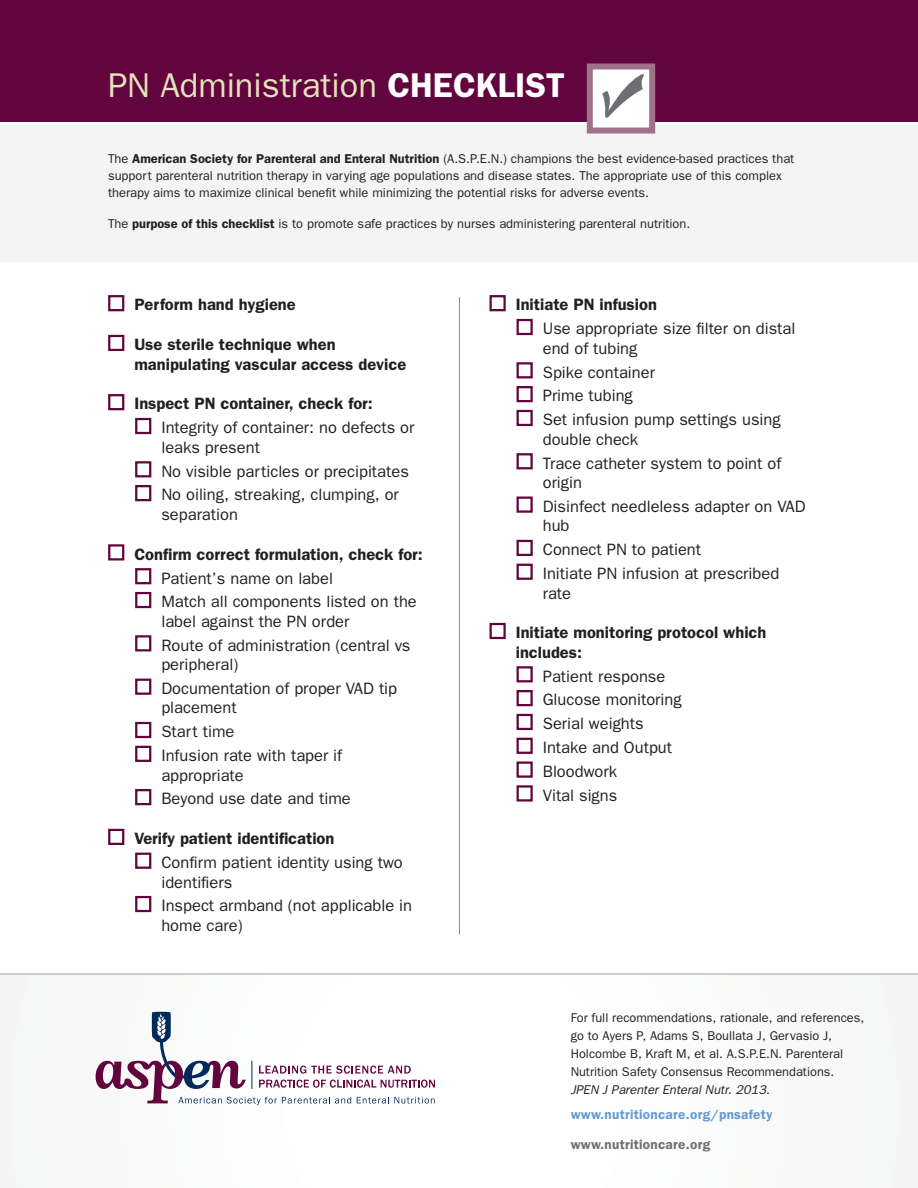
<style>
.page{position:relative;width:918px;height:1188px;background:#fff}
.page>*{position:absolute;margin:0;border:0;box-sizing:border-box;transform-origin:0 0}
.t1{font:34.5px "Franklin Gothic";color:#e5e1bc}
.t2{font:16.5px/23.9px "Franklin Gothic";color:#231f20}
.t3{font:600 16.5px/19.5px "Franklin Gothic";color:#231f20}
.t4{font:600 13.5px "Franklin Gothic";letter-spacing:.02em;color:#659bd0}
.t5{font:600 13.5px "Franklin Gothic";letter-spacing:.02em;color:#6d6f72}
.t6{font:12.9px/17.2px "Franklin Gothic";color:#231f20}
.t7{font:12.75px/18px "Franklin Gothic";color:#231f20}
.s1{font-weight:600;color:#fff}
.s2{font-weight:600}
.s3{font-style:italic}
</style>
<div class="page">
<div style="left:0;top:126px;width:918px;height:135px;background:#f4f4f4"></div>
<div style="left:0;top:0;width:918px;height:122px;background:#62053f"></div>
<div style="left:0;top:974px;width:918px;height:214px;background:#fbfbfb"></div>
<svg style="left:96px;top:1012px;width:339px;height:93px"></svg>
<hr style="left:459px;top:297px;width:1px;height:638px;background:#659bd0">
<svg style="left:108px;top:295px;width:17px;height:17px"></svg>
<svg style="left:108px;top:334px;width:17px;height:18px"></svg>
<svg style="left:108px;top:394px;width:17px;height:17px"></svg>
<svg style="left:135px;top:417px;width:17px;height:18px"></svg>
<svg style="left:135px;top:461px;width:17px;height:17px"></svg>
<svg style="left:135px;top:485px;width:17px;height:17px"></svg>
<svg style="left:108px;top:544px;width:17px;height:17px"></svg>
<svg style="left:135px;top:568px;width:17px;height:17px"></svg>
<svg style="left:135px;top:591px;width:17px;height:18px"></svg>
<svg style="left:135px;top:635px;width:17px;height:17px"></svg>
<svg style="left:135px;top:678px;width:17px;height:17px"></svg>
<svg style="left:135px;top:721px;width:17px;height:18px"></svg>
<svg style="left:135px;top:745px;width:17px;height:17px"></svg>
<svg style="left:135px;top:789px;width:17px;height:17px"></svg>
<svg style="left:108px;top:828px;width:17px;height:17px"></svg>
<svg style="left:135px;top:852px;width:17px;height:17px"></svg>
<svg style="left:135px;top:895px;width:17px;height:18px"></svg>
<svg style="left:489px;top:295px;width:17px;height:17px"></svg>
<svg style="left:516px;top:318px;width:17px;height:18px"></svg>
<svg style="left:516px;top:362px;width:17px;height:17px"></svg>
<svg style="left:516px;top:386px;width:17px;height:17px"></svg>
<svg style="left:516px;top:409px;width:17px;height:18px"></svg>
<svg style="left:516px;top:453px;width:17px;height:17px"></svg>
<svg style="left:516px;top:496px;width:17px;height:17px"></svg>
<svg style="left:516px;top:539px;width:17px;height:17px"></svg>
<svg style="left:516px;top:563px;width:17px;height:17px"></svg>
<svg style="left:489px;top:622px;width:17px;height:18px"></svg>
<svg style="left:516px;top:666px;width:17px;height:17px"></svg>
<svg style="left:516px;top:690px;width:17px;height:17px"></svg>
<svg style="left:516px;top:713px;width:17px;height:18px"></svg>
<svg style="left:516px;top:737px;width:17px;height:17px"></svg>
<svg style="left:516px;top:761px;width:17px;height:17px"></svg>
<svg style="left:516px;top:785px;width:17px;height:17px"></svg>
<hr style="left:0;top:974px;width:918px;height:1px;background:#9c9b9e">
<div style="left:587px;top:63px;width:68px;height:71px;background:#fff;border:6px solid #a1708b"></div>
<svg style="left:648px;top:74px;width:5px;height:44px"></svg>
<h1 class="t1" style="left:108px;top:65px;width:458px">PN Administration <span class="s1">Checklist</span></h1>
<p class="t6" style="left:108px;top:150px;width:688px">The <span class="s2">American Society for Parenteral and Enteral Nutrition</span> (A.S.P.E.N.) champions the best evidence-based practices that support parenteral nutrition therapy in varying age populations and disease states. The appropriate use of this complex therapy aims to maximize clinical benefit while minimizing the potential risks for adverse events.</p>
<p class="t6" style="left:108px;top:215px;width:584px">The <span class="s2">purpose of this checklist</span> is to promote safe practices by nurses administering parenteral nutrition.</p>
<p class="t3" style="left:134px;top:295px;width:163px">Perform hand hygiene</p>
<p class="t3" style="left:134px;top:334px;width:273px">Use sterile technique when manipulating vascular access device</p>
<p class="t3" style="left:134px;top:394px;width:240px">Inspect PN container, check for:</p>
<p class="t2" style="left:161px;top:418px;width:255px;line-height:19.5px">Integrity of container: no defects or leaks present</p>
<p class="t2" style="left:161px;top:459px;width:249px">No visible particles or precipitates<br>No oiling, streaking, clumping, or</p>
<p class="t2" style="left:161px;top:502px;width:78px">separation</p>
<p class="t3" style="left:134px;top:544px;width:290px">Confirm correct formulation, check for:</p>
<p class="t2" style="left:161px;top:566px;width:257px">Patient’s name on label<br>Match all components listed on the</p>
<p class="t2" style="left:161px;top:609px;width:251px">label against the PN order<br>Route of administration (central vs</p>
<p class="t2" style="left:161px;top:652px;width:237px">peripheral)<br>Documentation of proper VAD tip</p>
<p class="t2" style="left:161px;top:696px;width:182px">placement<br>Start time<br>Infusion rate with taper if</p>
<p class="t2" style="left:161px;top:763px;width:191px">appropriate<br>Beyond use date and time</p>
<p class="t3" style="left:134px;top:828px;width:202px">Verify patient identification</p>
<p class="t2" style="left:161px;top:852px;width:243px;line-height:19.5px">Confirm patient identity using two identifiers</p>
<p class="t2" style="left:161px;top:896px;width:252px;line-height:19.5px">Inspect armband (not applicable in home care)</p>
<p class="t3" style="left:516px;top:295px;width:143px">Initiate PN infusion</p>
<p class="t2" style="left:543px;top:319px;width:254px;line-height:19.5px">Use appropriate size filter on distal end of tubing</p>
<p class="t2" style="left:543px;top:360px;width:239px">Spike container<br>Prime tubing<br>Set infusion pump settings using</p>
<p class="t2" style="left:543px;top:427px;width:240px">double check<br>Trace catheter system to point of</p>
<p class="t2" style="left:543px;top:470px;width:264px">origin<br>Disinfect needleless adapter on VAD</p>
<p class="t2" style="left:543px;top:514px;width:238px">hub<br>Connect PN to patient<br>Initiate PN infusion at prescribed</p>
<p class="t2" style="left:543px;top:581px;width:30px">rate</p>
<p class="t3" style="left:516px;top:622px;width:252px">Initiate monitoring protocol which includes:</p>
<p class="t2" style="left:543px;top:664px;width:140px">Patient response<br>Glucose monitoring<br>Serial weights<br>Intake and Output<br>Bloodwork<br>Vital signs</p>
<p class="t7" style="left:571px;top:1009px;width:295px">For full recommendations, rationale, and references, go to Ayers P, Adams S, Boullata J, Gervasio J, Holcombe B, Kraft M, et al. A.S.P.E.N. Parenteral Nutrition Safety Consensus Recommendations.<br><span class="s3">JPEN J Parenter Enteral Nutr. 2013</span>.</p>
<p class="t4" style="left:571px;top:1107px;width:203px">www.nutritioncare.org/pnsafety</p>
<p class="t5" style="left:571px;top:1136px;width:141px">www.nutritioncare.org</p>
</div>
